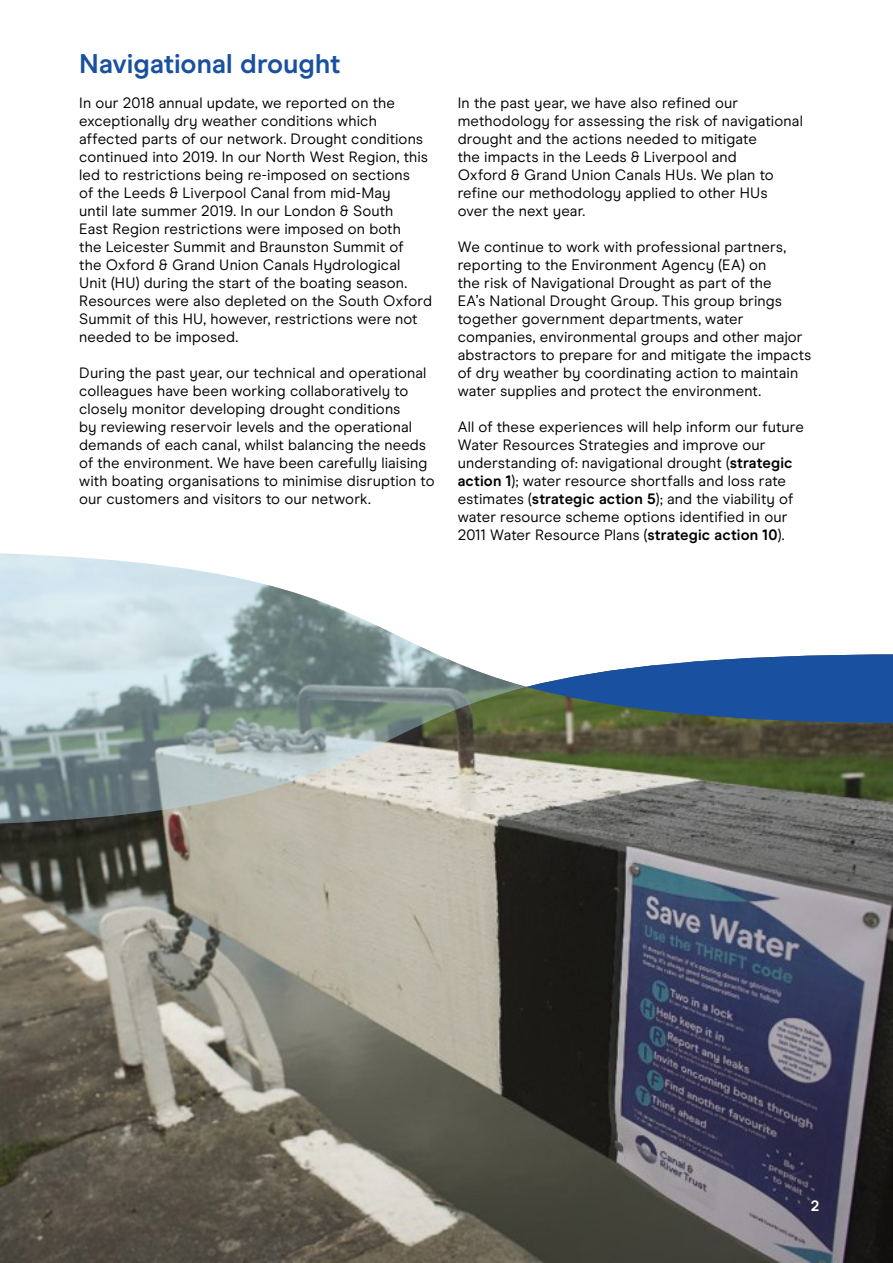
<style>
.page{position:relative;width:893px;height:1263px;background:#fff}
.page>*{position:absolute;margin:0;border:0;box-sizing:border-box;transform-origin:0 0}
.t1{font:700 27px "Modern Era";color:#1951a0}
.t2{font:15px/18px "Modern Era";letter-spacing:.01em;color:#000}
.t3{font:700 15px "Modern Era";color:#fff}
.s1{font-weight:700}
</style>
<div class="page">
<img style="left:0;top:723px;width:893px;height:540px">
<svg style="left:0;top:553px;width:527px;height:273px"></svg>
<svg style="left:527px;top:654px;width:366px;height:69px;background:#436c9c"></svg>
<h1 class="t1" style="left:79px;top:48px;width:263px">Navigational drought</h1>
<p class="t2" style="left:79px;top:94px;width:354px">In our 2018 annual update, we reported on the exceptionally dry weather conditions which affected parts of our network. Drought conditions continued into 2019. In our North West Region, this led to restrictions being re-imposed on sections<br>of the Leeds &amp; Liverpool Canal from mid-May<br>until late summer 2019. In our London &amp; South<br>East Region restrictions were imposed on both<br>the Leicester Summit and Braunston Summit of<br>the Oxford &amp; Grand Union Canals Hydrological<br>Unit (HU) during the start of the boating season.<br>Resources were also depleted on the South Oxford Summit of this HU, however, restrictions were not needed to be imposed.</p>
<p class="t2" style="left:79px;top:364px;width:357px">During the past year, our technical and operational colleagues have been working collaboratively to closely monitor developing drought conditions<br>by reviewing reservoir levels and the operational demands of each canal, whilst balancing the needs of the environment. We have been carefully liaising with boating organisations to minimise disruption to our customers and visitors to our network.</p>
<p class="t2" style="left:458px;top:94px;width:347px">In the past year, we have also refined our methodology for assessing the risk of navigational drought and the actions needed to mitigate<br>the impacts in the Leeds &amp; Liverpool and<br>Oxford &amp; Grand Union Canals HUs. We plan to refine our methodology applied to other HUs<br>over the next year.</p>
<p class="t2" style="left:458px;top:238px;width:355px">We continue to work with professional partners, reporting to the Environment Agency (EA) on<br>the risk of Navigational Drought as part of the<br>EA’s National Drought Group. This group brings together government departments, water companies, environmental groups and other major abstractors to prepare for and mitigate the impacts of dry weather by coordinating action to maintain water supplies and protect the environment.</p>
<p class="t2" style="left:458px;top:418px;width:348px">All of these experiences will help inform our future Water Resources Strategies and improve our understanding of: navigational drought (<span class="s1">strategic action 1</span>); water resource shortfalls and loss rate estimates (<span class="s1">strategic action 5</span>); and the viability of water resource scheme options identified in our 2011 Water Resource Plans (<span class="s1">strategic action 10</span>).</p>
<p class="t3" style="left:811px;top:1197px;width:10px">2</p>
</div>
